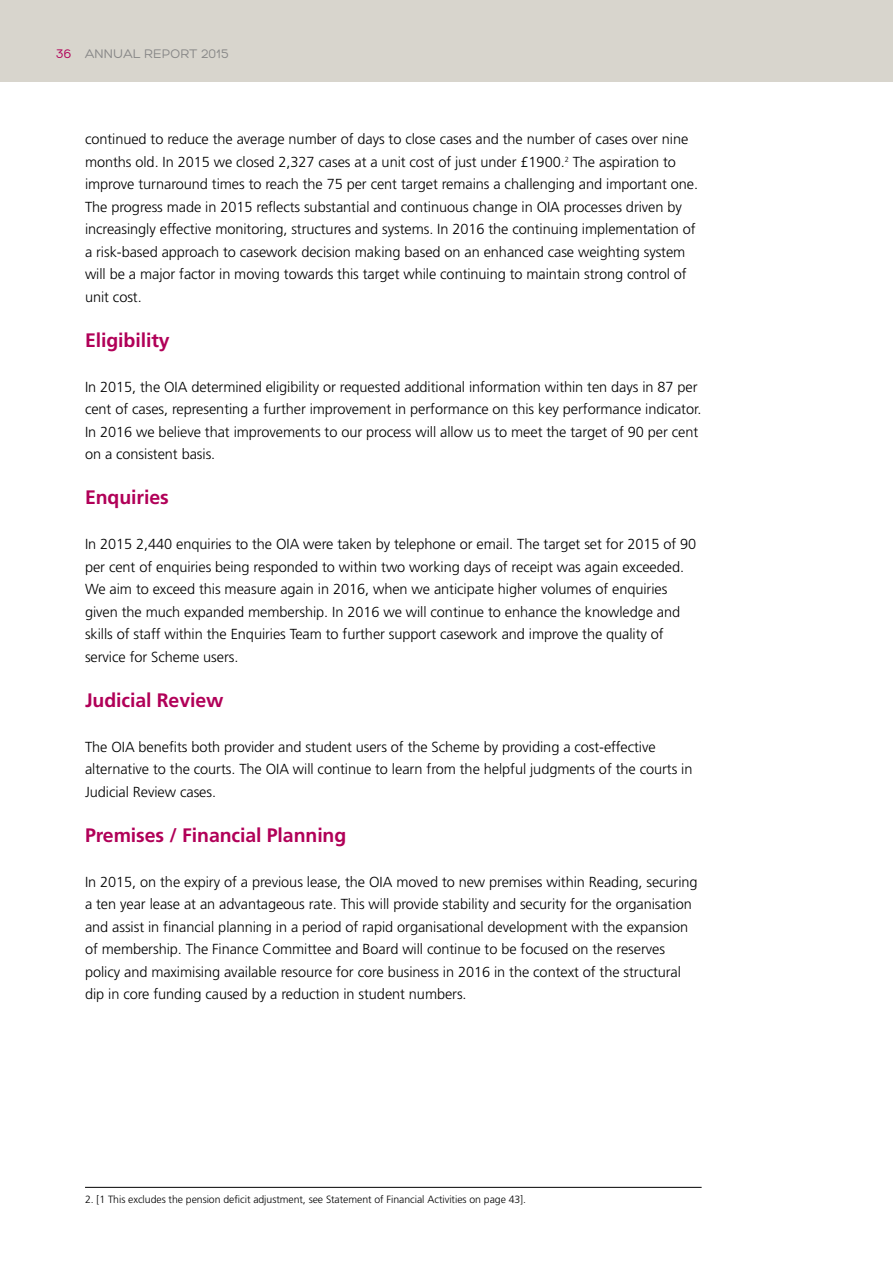
<style>
.page{position:relative;width:893px;height:1263px;background:#fff}
.page>*{position:absolute;margin:0;border:0;box-sizing:border-box;transform-origin:0 0}
.t1{font:700 19.5px "Frutiger";letter-spacing:-.005em;color:#b10058}
.t2{font:300 14.55px/22.5px "Frutiger";letter-spacing:-.005em;color:#000}
.t3{font:13.5px "Hero";color:#878787}
.t4{font:300 10.5px "Frutiger";letter-spacing:-.005em;color:#000}
.s1{color:#b10058}
</style>
<div class="page">
<div style="left:0;top:0;width:893px;height:81px;background:#d8d5cd"></div>
<hr style="left:85px;top:1187px;width:617px;height:1px;background:#000">
<p class="t3" style="left:56px;top:47px;width:174px"><span class="s1">36</span> ANNUAL REPORT 2015</p>
<p class="t2" style="left:85px;top:128px;width:615px">continued to reduce the average number of days to close cases and the number of cases over nine months old. In 2015 we closed 2,327 cases at a unit cost of just under £1900.<sup>2</sup> The aspiration to improve turnaround times to reach the 75 per cent target remains a challenging and important one.<br>The progress made in 2015 reflects substantial and continuous change in OIA processes driven by increasingly effective monitoring, structures and systems. In 2016 the continuing implementation of a risk-based approach to casework decision making based on an enhanced case weighting system will be a major factor in moving towards this target while continuing to maintain strong control of unit cost.</p>
<h1 class="t1" style="left:85px;top:328px;width:86px">Eligibility</h1>
<p class="t2" style="left:85px;top:375px;width:618px">In 2015, the OIA determined eligibility or requested additional information within ten days in 87 per cent of cases, representing a further improvement in performance on this key performance indicator.<br>In 2016 we believe that improvements to our process will allow us to meet the target of 90 per cent on a consistent basis.</p>
<h1 class="t1" style="left:85px;top:486px;width:85px">Enquiries</h1>
<p class="t2" style="left:85px;top:533px;width:613px">In 2015 2,440 enquiries to the OIA were taken by telephone or email. The target set for 2015 of 90 per cent of enquiries being responded to within two working days of receipt was again exceeded.<br>We aim to exceed this measure again in 2016, when we anticipate higher volumes of enquiries given the much expanded membership. In 2016 we will continue to enhance the knowledge and skills of staff within the Enquiries Team to further support casework and improve the quality of service for Scheme users.</p>
<h1 class="t1" style="left:85px;top:688px;width:140px">Judicial Review</h1>
<p class="t2" style="left:85px;top:735px;width:609px">The OIA benefits both provider and student users of the Scheme by providing a cost-effective alternative to the courts. The OIA will continue to learn from the helpful judgments of the courts in<br>Judicial Review cases.</p>
<h1 class="t1" style="left:85px;top:823px;width:263px">Premises / Financial Planning</h1>
<p class="t2" style="left:85px;top:870px;width:614px">In 2015, on the expiry of a previous lease, the OIA moved to new premises within Reading, securing a ten year lease at an advantageous rate. This will provide stability and security for the organisation and assist in financial planning in a period of rapid organisational development with the expansion of membership. The Finance Committee and Board will continue to be focused on the reserves policy and maximising available resource for core business in 2016 in the context of the structural dip in core funding caused by a reduction in student numbers.</p>
<p class="t4" style="left:85px;top:1194px;width:443px">2. [1 This excludes the pension deficit adjustment, see Statement of Financial Activities on page 43].</p>
</div>
